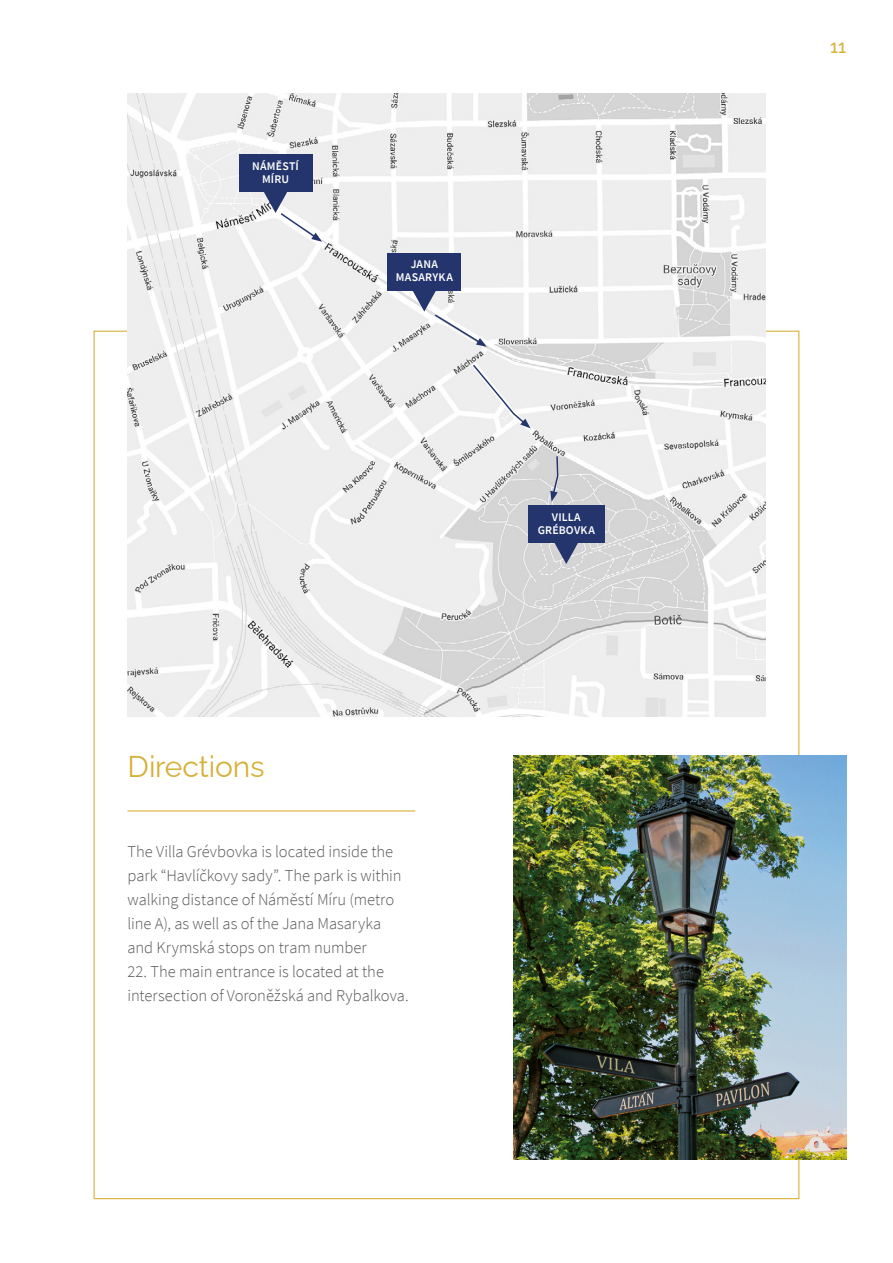
<style>
.page{position:relative;width:893px;height:1263px;background:#fff}
.page>*{position:absolute;margin:0;border:0;box-sizing:border-box;transform-origin:0 0}
.t1{font:30px "Raleway";letter-spacing:-.005em;color:#d6b139}
.t2{font:500 18px "Raleway";color:#d6b139}
.t3{font:300 16.5px/24px "Source Sans Pro";letter-spacing:-.005em;color:#575756}
.t4{font:600 11.7px/12.9px "Source Sans Pro";letter-spacing:.025em;color:#fff;text-align:center}
</style>
<div class="page">
<hr style="left:127px;top:810px;width:288px;height:1px;background:#d6b139">
<img style="left:127px;top:94px;width:638px;height:622px">
<img style="left:513px;top:756px;width:333px;height:403px">
<svg style="left:471px;top:363px;width:60px;height:65px"></svg>
<svg style="left:550px;top:455px;width:9px;height:47px"></svg>
<svg style="left:260px;top:164px;width:62px;height:78px"></svg>
<div style="left:239px;top:154px;width:73px;height:38px;background:#24356d"></div>
<svg style="left:409px;top:263px;width:78px;height:84px"></svg>
<div style="left:388px;top:253px;width:73px;height:38px;background:#24356d"></div>
<svg style="left:551px;top:543px;width:31px;height:21px"></svg>
<div style="left:528px;top:505px;width:76px;height:38px;background:#24356d"></div>
<p class="t4" style="left:252px;top:160px;width:48px">NÁMĚSTÍ<br>MÍRU</p>
<p class="t4" style="left:396px;top:258px;width:59px">JANA<br>MASARYKA</p>
<h1 class="t1" style="left:127px;top:742px;width:139px">Directions</h1>
<p class="t3" style="left:127px;top:839px;width:276px">The Villa Grévbovka is located inside the park “Havlíčkovy sady”. The park is within walking distance of Náměstí Míru (metro line A), as well as of the Jana Masaryka and Krymská stops on tram number</p>
<p class="t3" style="left:127px;top:959px;width:283px">22. The main entrance is located at the intersection of Voroněžská and Rybalkova.</p>
<p class="t4" style="left:538px;top:510px;width:59px">VILLA<br>GRÉBOVKA</p>
<p class="t2" style="left:830px;top:32px;width:18px">11</p>
</div>
